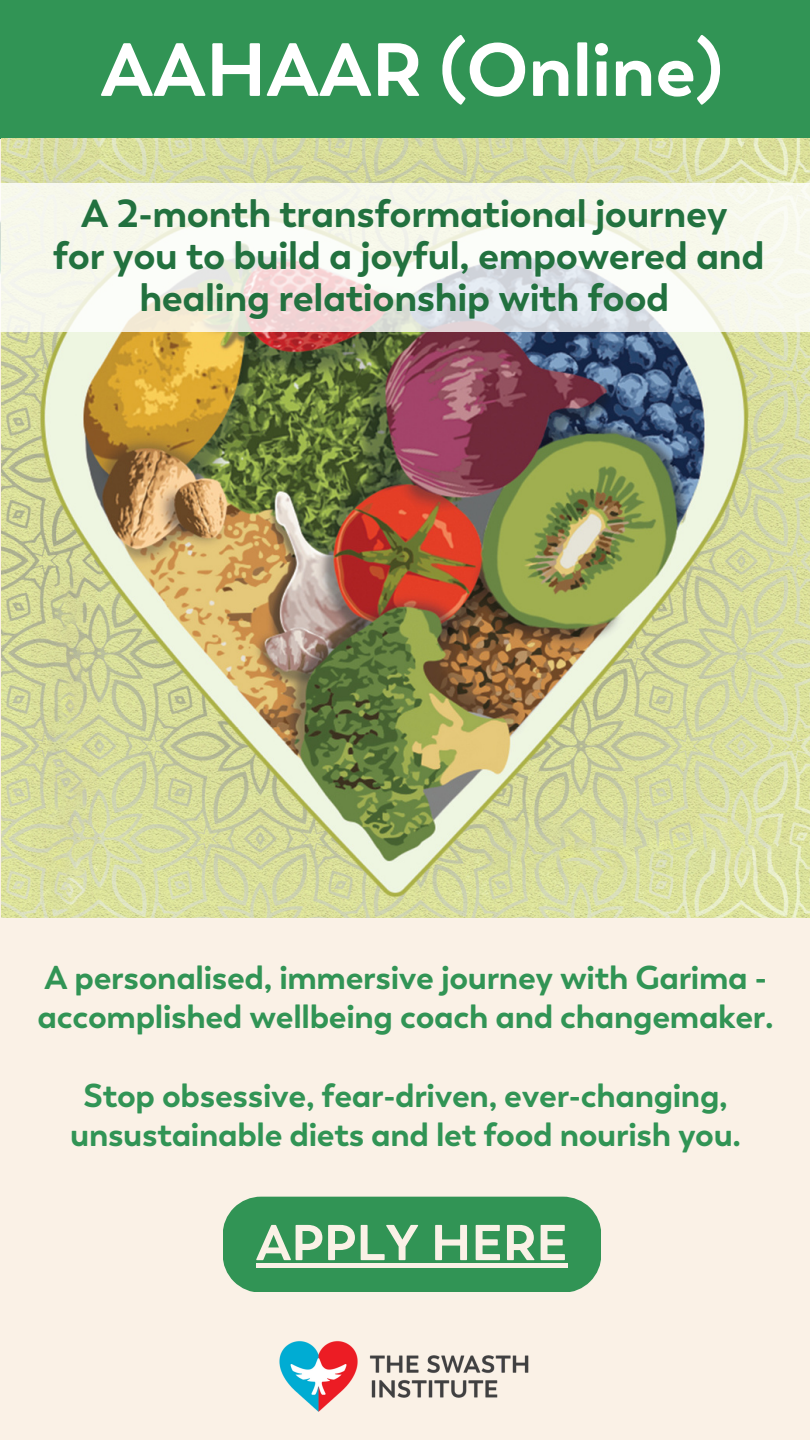
<style>
.page{position:relative;width:810px;height:1440px;background:#faf1e6}
.page>*{position:absolute;margin:0;border:0;box-sizing:border-box;transform-origin:0 0}
.t1{font:700 75px "Boston";color:#fff}
.t2{font:700 50.1px "Boston";color:#faf1e6}
.t3{font:700 39px/41.7px "Boston";letter-spacing:-.01em;color:#22713f;text-align:center}
.t4{font:700 33px/39.3px "Boston";letter-spacing:-.01em;color:#319455}
</style>
<div class="page">
<div style="left:0;top:0;width:810px;height:139px;background:#319455"></div>
<img style="left:1px;top:139px;width:809px;height:778px">
<svg style="left:0;top:183px;width:810px;height:148px"></svg>
<div style="left:223px;top:1197px;width:378px;height:95px;background:#319455"></div>
<hr style="left:256px;top:1264px;width:312px;height:4px;background:#faf1e6">
<img style="left:279px;top:1341px;width:250px;height:70px">
<p class="t1" style="left:101px;top:21px;width:624px">AAHAAR (Online)</p>
<p class="t3" style="left:53px;top:193px;width:713px">A 2-month transformational journey<br>for you to build a joyful, empowered and healing relationship with food</p>
<p class="t4" style="left:38px;top:957px;width:738px">A personalised, immersive journey with Garima - accomplished wellbeing coach and changemaker.</p>
<h3 class="t4" style="left:70px;top:1076px;width:672px;text-align:center">Stop obsessive, fear-driven, ever-changing, unsustainable diets and let food nourish you.</h3>
<p class="t2" style="left:256px;top:1210px;width:313px">APPLY HERE</p>
</div>
